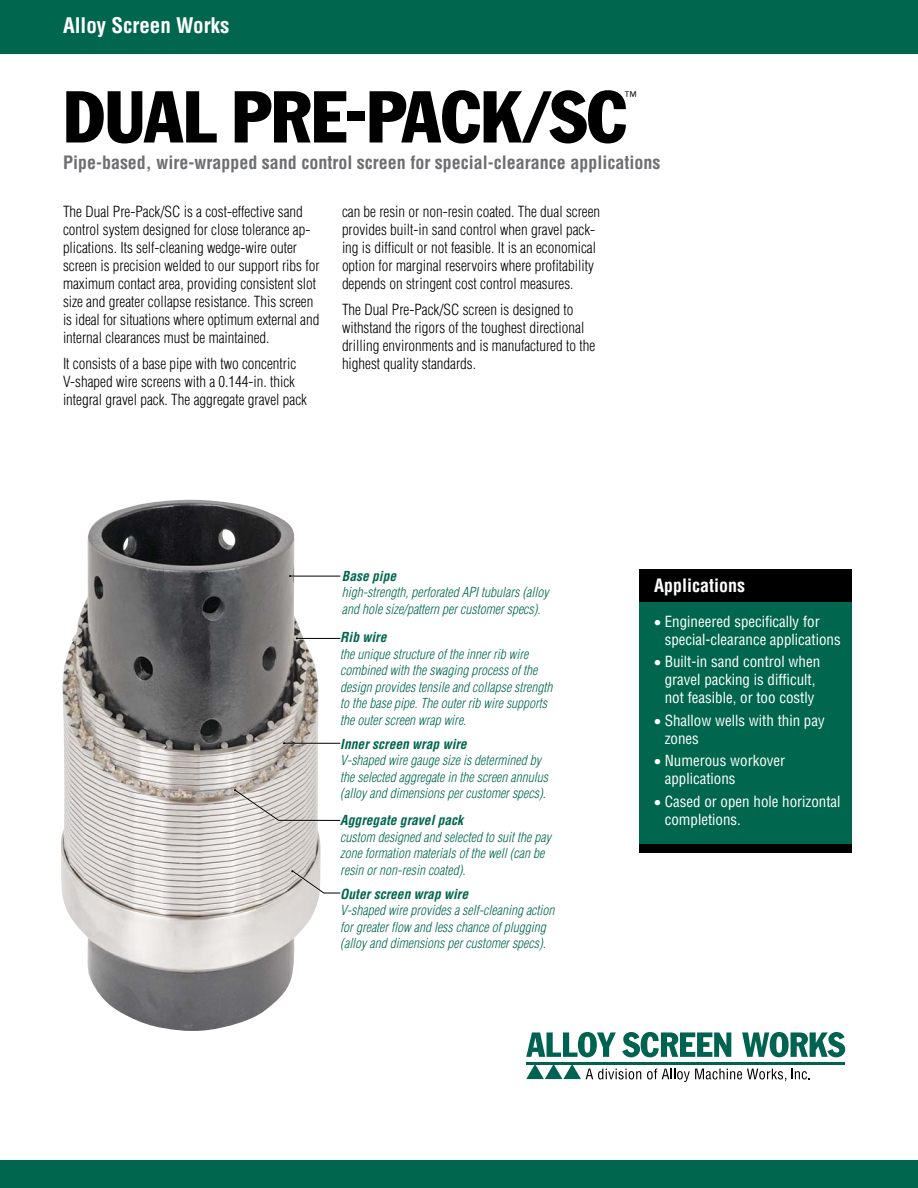
<style>
.page{position:relative;width:918px;height:1188px;background:#fff}
.page>*{position:absolute;margin:0;border:0;box-sizing:border-box;transform-origin:0 0}
.t1{font:condensed 72px "Franklin Gothic";color:#000}
.t2{font:700 condensed 21px "Helvetica";color:#fff}
.t3{font:700 condensed 18px "Helvetica";color:#6d6e71}
.t4{font:700 condensed 18px "Helvetica";color:#fff}
.t5{font:300 condensed 15px/18px "Helvetica";color:#000}
.t6{font:condensed 15px/18px "Helvetica";color:#fff}
.t7{font:italic 300 condensed 13.5px/16.5px "Helvetica";color:#00674e}
.t8{font:italic 700 condensed 13.5px "Helvetica";color:#00674e}
.t9{font:300 13.5px "Helvetica";color:#000}
.s1{font-size:69.45px}
</style>
<div class="page">
<img style="left:61px;top:500px;width:260px;height:531px">
<div style="left:0;top:0;width:918px;height:54px;background:#00674e"></div>
<svg style="left:526px;top:1032px;width:90px;height:25px"></svg>
<svg style="left:622px;top:1032px;width:109px;height:25px"></svg>
<svg style="left:742px;top:1032px;width:103px;height:25px"></svg>
<svg style="left:647px;top:1068px;width:163px;height:14px"></svg>
<svg style="left:526px;top:1065px;width:115px;height:15px"></svg>
<hr style="left:526px;top:1062px;width:319px;height:3px;background:#006351">
<div style="left:0;top:1161px;width:918px;height:27px;background:#00674e"></div>
<div style="left:639px;top:570px;width:212px;height:279px;background:#00674e"></div>
<div style="left:639px;top:844px;width:212px;height:10px;background:#000"></div>
<div style="left:639px;top:570px;width:212px;height:32px;background:#000"></div>
<hr style="left:290px;top:576px;width:50px;height:1px;background:#000">
<hr style="left:297px;top:638px;width:43px;height:1px;background:#000">
<hr style="left:284px;top:743px;width:56px;height:1px;background:#000">
<svg style="left:233px;top:789px;width:108px;height:33px"></svg>
<svg style="left:291px;top:870px;width:50px;height:24px"></svg>
<h2 class="t2" style="left:63px;top:12px;width:168px">Alloy Screen Works</h2>
<h1 class="t1" style="left:63px;top:73px;width:566px">DUAL PRE-PACK<span class="s1">/</span>SC</h1>
<p class="t9" style="left:624px;top:88px;width:14px">™</p>
<p class="t3" style="left:63px;top:152px;width:599px">Pipe-based, wire-wrapped sand control screen for special-clearance applications</p>
<p class="t5" style="left:63px;top:203px;width:258px">The Dual Pre-Pack/SC is a cost-effective sand control system designed for close tolerance ap&shy;plications. Its self-cleaning wedge-wire outer screen is precision welded to our support ribs for maximum contact area, providing consistent slot size and greater collapse resistance. This screen is ideal for situations where optimum external and internal clearances must be maintained.</p>
<p class="t5" style="left:63px;top:354px;width:246px">It consists of a base pipe with two concentric<br>V-shaped wire screens with a 0.144-in. thick integral gravel pack. The aggregate gravel pack</p>
<p class="t5" style="left:342px;top:203px;width:260px">can be resin or non-resin coated. The dual screen provides built-in sand control when gravel pack&shy;ing is difficult or not feasible. It is an economical option for marginal reservoirs where profitability depends on stringent cost control measures.</p>
<p class="t5" style="left:342px;top:300px;width:255px">The Dual Pre-Pack/SC screen is designed to withstand the rigors of the toughest directional drilling environments and is manufactured to the highest quality standards.</p>
<p class="t8" style="left:342px;top:567px;width:56px">Base pipe</p>
<p class="t7" style="left:342px;top:584px;width:208px">high-strength, perforated API tubulars (alloy and hole size/pattern per customer specs).</p>
<p class="t8" style="left:340px;top:629px;width:48px">Rib wire</p>
<p class="t7" style="left:340px;top:646px;width:214px">the unique structure of the inner rib wire combined with the swaging process of the design provides tensile and collapse strength to the base pipe. The outer rib wire supports the outer screen wrap wire.</p>
<p class="t8" style="left:340px;top:735px;width:128px">Inner screen wrap wire</p>
<p class="t7" style="left:340px;top:752px;width:209px">V-shaped wire gauge size is determined by the selected aggregate in the screen annulus (alloy and dimensions per customer specs).</p>
<p class="t8" style="left:340px;top:812px;width:124px">Aggregate gravel pack</p>
<p class="t7" style="left:340px;top:828px;width:212px">custom designed and selected to suit the pay zone formation materials of the well (can be resin or non-resin coated).</p>
<p class="t8" style="left:340px;top:885px;width:129px">Outer screen wrap wire</p>
<p class="t7" style="left:340px;top:902px;width:216px">V-shaped wire provides a self-cleaning action for greater flow and less chance of plugging (alloy and dimensions per customer specs).</p>
<p class="t4" style="left:654px;top:574px;width:93px">Applications</p>
<p class="t6" style="left:665px;top:612px;width:177px;text-indent:-10px">• Engineered specifically for special-clearance applications</p>
<p class="t6" style="left:654px;top:653px;width:167px;text-align:center">• Built-in sand control when gravel packing is difficult, not feasible, or too costly</p>
<p class="t6" style="left:665px;top:711px;width:161px;text-indent:-10px">• Shallow wells with thin pay zones</p>
<p class="t6" style="left:665px;top:752px;width:122px;text-indent:-10px">• Numerous workover applications</p>
<p class="t6" style="left:665px;top:792px;width:177px;text-indent:-10px">• Cased or open hole horizontal completions.</p>
</div>
